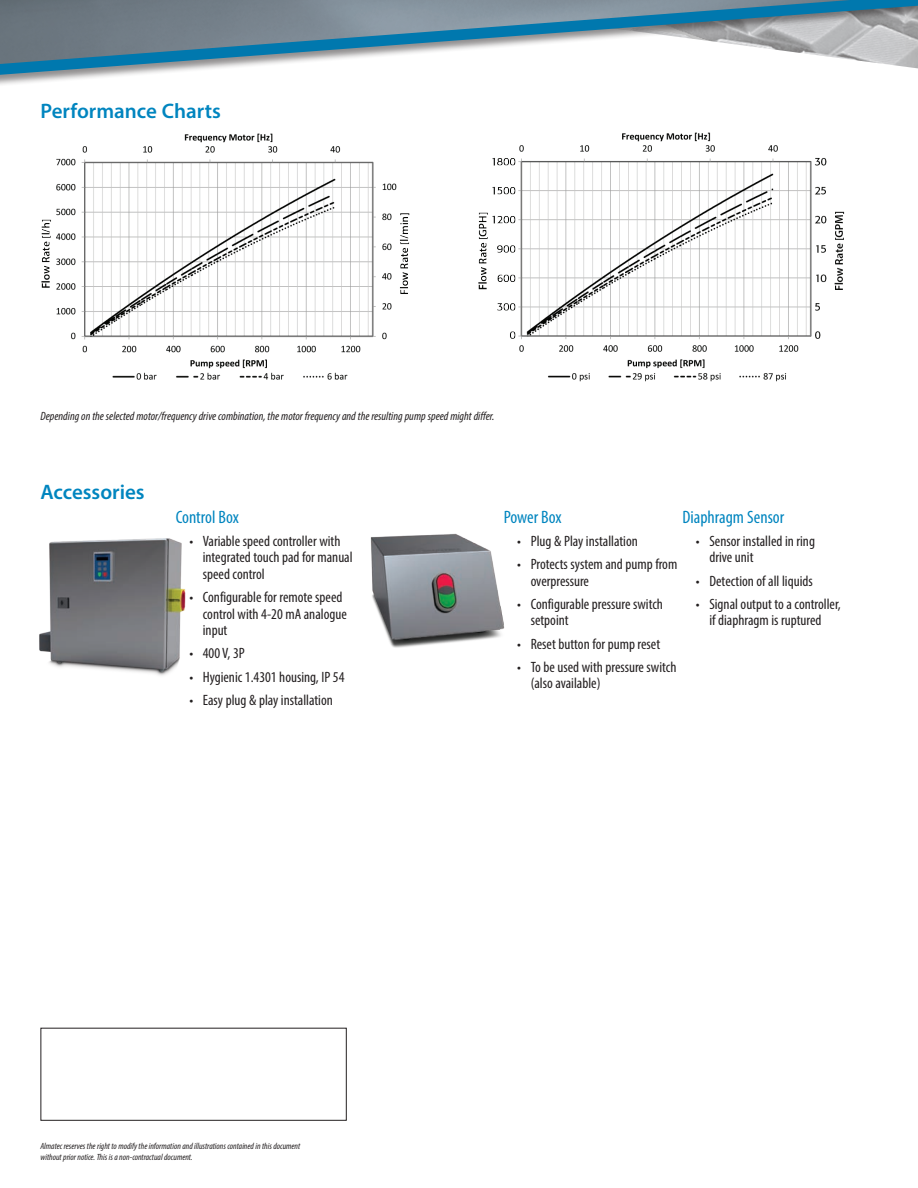
<style>
.page{position:relative;width:918px;height:1188px;background:#fff}
.page>*{position:absolute;margin:0;border:0;box-sizing:border-box;transform-origin:0 0}
.t1{font:600 21px "Myriad Pro";color:#0085bf}
.t2{font:condensed 18px "Myriad Pro";color:#0085bf}
.t3{font:condensed 15px/16.5px "Myriad Pro";color:#231f20}
.t4{font:italic condensed 12px "Myriad Pro";color:#231f20}
.t5{font:italic condensed 9px/10.5px "Myriad Pro";color:#231f20}
</style>
<div class="page">
<svg style="left:0;top:0;width:918px;height:75px"></svg>
<div style="left:40px;top:1028px;width:307px;height:93px;border:1px solid #231f20"></div>
<img style="left:370px;top:533px;width:135px;height:115px">
<img style="left:41px;top:133px;width:369px;height:247px">
<img style="left:478px;top:132px;width:367px;height:250px">
<img style="left:39px;top:538px;width:147px;height:138px">
<h1 class="t1" style="left:40px;top:98px;width:182px">Performance Charts</h1>
<p class="t4" style="left:40px;top:408px;width:455px">Depending on the selected motor/frequency drive combination, the motor frequency and the resulting pump speed might differ.</p>
<h1 class="t1" style="left:40px;top:478px;width:106px">Accessories</h1>
<p class="t2" style="left:176px;top:506px;width:65px">Control Box</p>
<p class="t3" style="left:203px;top:532px;width:151px;text-indent:-13px">• Variable speed controller with integrated touch pad for manual speed control</p>
<p class="t3" style="left:203px;top:589px;width:145px;text-indent:-13px">• Configurable for remote speed control with 4-20 mA analogue input</p>
<p class="t3" style="left:189px;top:645px;width:57px">• 400 V, 3P</p>
<p class="t3" style="left:189px;top:668px;width:157px">• Hygienic 1.4301 housing, IP 54</p>
<p class="t3" style="left:189px;top:691px;width:145px">• Easy plug &amp; play installation</p>
<p class="t2" style="left:682px;top:506px;width:103px">Diaphragm Sensor</p>
<p class="t3" style="left:709px;top:532px;width:107px;text-indent:-14px">• Sensor installed in ring drive unit</p>
<p class="t3" style="left:696px;top:572px;width:118px">• Detection of all liquids</p>
<p class="t3" style="left:696px;top:595px;width:146px;text-align:center">• Signal output to a controller, if diaphragm is ruptured</p>
<p class="t2" style="left:504px;top:506px;width:59px">Power Box</p>
<p class="t3" style="left:517px;top:532px;width:122px">• Plug &amp; Play installation</p>
<p class="t3" style="left:531px;top:556px;width:148px;text-indent:-14px">• Protects system and pump from overpressure</p>
<p class="t3" style="left:531px;top:595px;width:134px;text-indent:-14px">• Configurable pressure switch setpoint</p>
<p class="t3" style="left:517px;top:635px;width:145px">• Reset button for pump reset</p>
<p class="t3" style="left:531px;top:658px;width:147px;text-indent:-14px">• To be used with pressure switch (also available)</p>
<p class="t5" style="left:40px;top:1141px;width:261px">Almatec reserves the right to modify the information and illustrations contained in this document without prior notice. This is a non-contractual document.</p>
</div>
